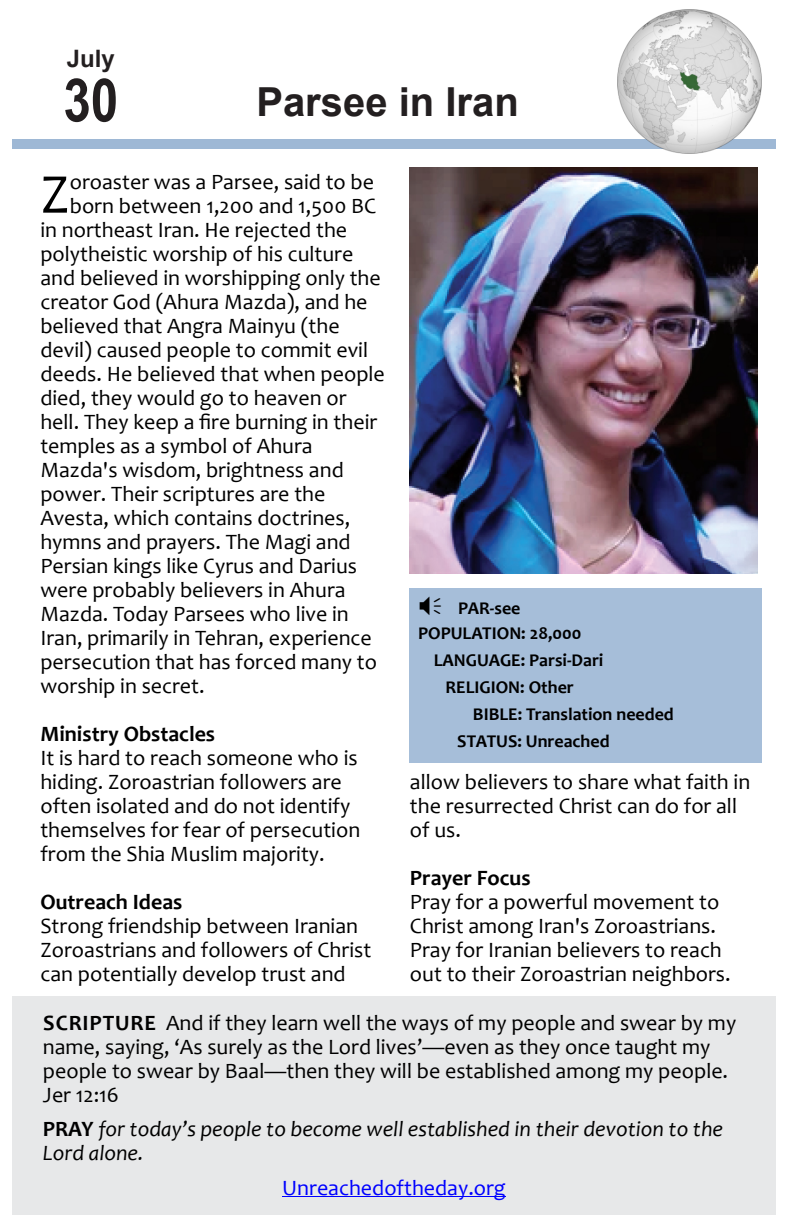
<style>
.page{position:relative;width:792px;height:1224px;background:#fff}
.page>*{position:absolute;margin:0;border:0;box-sizing:border-box;transform-origin:0 0}
.t1{font:700 60px "Arial Narrow";color:#231f20}
.t2{font:56.6px "Candara";color:#000}
.t3{font:700 40px "Arial";color:#231f20}
.t4{font:700 24px "Arial";color:#231f20}
.t5{font:22px/24px "Candara";color:#000}
.t6{font:italic 22px/24px "Candara";color:#000}
.t7{font:700 22px "Candara";color:#000}
.t8{font:22px "Candara";color:#00f}
.t9{font:700 18px/27px "Candara";color:#000}
.s1{font-weight:700}
.s2{font-weight:700;font-style:normal}
</style>
<div class="page">
<div style="left:12px;top:997px;width:764px;height:218px;background:#e7e8e9"></div>
<div style="left:12px;top:139px;width:764px;height:9px;background:#9eb8d5"></div>
<div style="left:409px;top:588px;width:353px;height:175px;background:#a6bed9"></div>
<hr style="left:282px;top:1197px;width:224px;height:1px;background:#00f">
<img style="left:409px;top:167px;width:349px;height:407px">
<img style="left:617px;top:10px;width:144px;height:144px">
<p class="t4" style="left:67px;top:50px;width:50px">July</p>
<h1 class="t1" style="left:63px;top:78px;width:56px">30</h1>
<h3 class="t3" style="left:256px;top:87px;width:264px">Parsee in Iran</h3>
<h2 class="t2" style="left:40px;top:172px;width:31px">Z</h2>
<p class="t5" style="left:70px;top:172px;width:306px">oroaster was a Parsee, said to be</p>
<p class="t5" style="left:70px;top:196px;width:308px">born between 1,200 and 1,500 BC</p>
<p class="t5" style="left:40px;top:220px;width:308px">in northeast Iran. He rejected the</p>
<p class="t5" style="left:40px;top:244px;width:314px">polytheistic worship of his culture</p>
<p class="t5" style="left:40px;top:268px;width:342px">and believed in worshipping only the</p>
<p class="t5" style="left:40px;top:292px;width:329px">creator God (Ahura Mazda), and he</p>
<p class="t5" style="left:40px;top:316px;width:301px">believed that Angra Mainyu (the</p>
<p class="t5" style="left:40px;top:340px;width:329px">devil) caused people to commit evil</p>
<p class="t5" style="left:40px;top:364px;width:346px">deeds. He believed that when people</p>
<p class="t5" style="left:40px;top:388px;width:308px">died, they would go to heaven or</p>
<p class="t5" style="left:40px;top:412px;width:338px">hell. They keep a fire burning in their</p>
<p class="t5" style="left:40px;top:436px;width:274px">temples as a symbol of Ahura</p>
<p class="t5" style="left:40px;top:460px;width:305px">Mazda's wisdom, brightness and</p>
<p class="t5" style="left:40px;top:484px;width:287px">power. Their scriptures are the</p>
<p class="t5" style="left:40px;top:508px;width:311px">Avesta, which contains doctrines,</p>
<p class="t5" style="left:40px;top:532px;width:312px">hymns and prayers. The Magi and</p>
<p class="t5" style="left:40px;top:556px;width:318px">Persian kings like Cyrus and Darius</p>
<p class="t5" style="left:40px;top:580px;width:307px">were probably believers in Ahura</p>
<p class="t5" style="left:40px;top:604px;width:310px">Mazda. Today Parsees who live in</p>
<p class="t5" style="left:40px;top:628px;width:333px">Iran, primarily in Tehran, experience</p>
<p class="t5" style="left:40px;top:652px;width:338px">persecution that has forced many to</p>
<p class="t5" style="left:40px;top:676px;width:166px">worship in secret.</p>
<p class="t7" style="left:40px;top:725px;width:176px">Ministry Obstacles</p>
<p class="t5" style="left:40px;top:748px;width:321px">It is hard to reach someone who is hiding. Zoroastrian followers are often isolated and do not identify themselves for fear of persecution from the Shia Muslim majority.</p>
<p class="t7" style="left:40px;top:893px;width:143px">Outreach Ideas</p>
<p class="t5" style="left:40px;top:916px;width:332px">Strong friendship between Iranian<br>Zoroastrians and followers of Christ can potentially develop trust and</p>
<p class="t9" style="left:418px;top:598px;width:165px;line-height:25px;text-indent:40px">PAR-see<br>POPULATION: 28,000</p>
<p class="t9" style="left:446px;top:649px;width:159px;text-indent:-12px">LANGUAGE: Parsi-Dari<br>RELIGION: Other</p>
<p class="t9" style="left:457px;top:703px;width:218px;text-indent:16px">BIBLE: Translation needed<br>STATUS: Unreached</p>
<p class="t5" style="left:410px;top:772px;width:342px">allow believers to share what faith in the resurrected Christ can do for all of us.</p>
<p class="t7" style="left:410px;top:869px;width:122px">Prayer Focus</p>
<p class="t5" style="left:410px;top:892px;width:322px">Pray for a powerful movement to Christ among Iran's Zoroastrians.<br>Pray for Iranian believers to reach out to their Zoroastrian neighbors.</p>
<p class="t5" style="left:43px;top:1014px;width:695px"><span class="s1">SCRIPTURE</span> And if they learn well the ways of my people and swear by my name, saying, ‘As surely as the Lord lives’—even as they once taught my people to swear by Baal—then they will be established among my people.<br>Jer 12:16</p>
<p class="t6" style="left:43px;top:1120px;width:682px"><span class="s2">PRAY</span> for today’s people to become well established in their devotion to the<br>Lord alone.</p>
<p class="t8" style="left:282px;top:1180px;width:225px">Unreachedoftheday.org</p>
</div>
